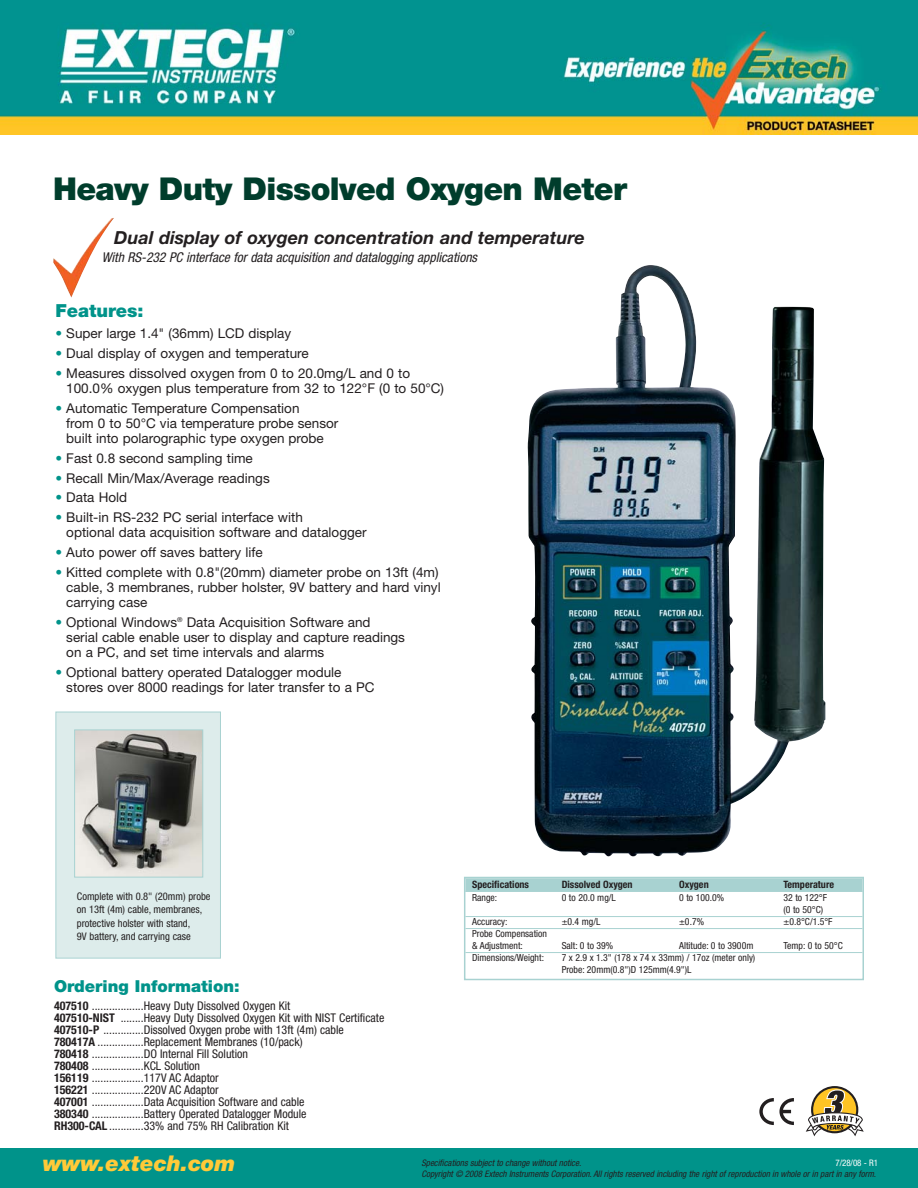
<style>
.page{position:relative;width:918px;height:1188px;background:#fff}
.page>*{position:absolute;margin:0;border:0;box-sizing:border-box;transform-origin:0 0}
.t1{font:900 31.5px "Helvetica Neue LT";letter-spacing:-.02em;color:#003d2c}
.t2{font:italic 900 21.75px "Helvetica Neue LT";color:#ffca38}
.t3{font:italic 700 18px "Helvetica Neue LT";color:#231f20}
.t4{font:900 18px "Helvetica Neue LT";color:#00938a}
.t5{font:900 16.5px "Helvetica Neue LT";color:#00938a}
.t6{font:13.5px/15px "Helvetica Neue LT";color:#231f20}
.t7{font:italic condensed 13.5px "Helvetica Neue LT";color:#231f20}
.t8{font:condensed 12px/12px "Helvetica Neue LT";color:#231f20}
.t9{font:condensed 10.5px/13.4px "Helvetica Neue LT";color:#231f20}
.t10{font:700 condensed 10.2px "Helvetica Neue LT";color:#231f20}
.t11{font:condensed 9.75px/12px "Helvetica Neue LT";color:#231f20}
.t12{font:italic condensed 9px "Helvetica Neue LT";color:#231f20}
.t13{font:condensed 9px "Helvetica Neue LT";color:#fff}
.s1{color:#00938a}
.s2{font-weight:700}
</style>
<div class="page">
<div style="left:56px;top:712px;width:164px;height:246px;background:#ddeceb"></div>
<div style="left:56px;top:712px;width:165px;height:246px;border:1px solid #a8d2d1"></div>
<div style="left:0;top:1148px;width:918px;height:40px;background:#00938a"></div>
<img style="left:53px;top:218px;width:61px;height:80px">
<img style="left:0;top:0;width:918px;height:135px">
<svg style="left:806px;top:1086px;width:58px;height:50px"></svg>
<svg style="left:759px;top:1098px;width:35px;height:27px"></svg>
<div style="left:464px;top:877px;width:400px;height:103px;border:2px solid #a8d2d1"></div>
<div style="left:465px;top:878px;width:397px;height:14px;background:#a8d2d1"></div>
<hr style="left:465px;top:916px;width:397px;height:1px;background:#a8d2d1">
<hr style="left:465px;top:928px;width:397px;height:1px;background:#a8d2d1">
<hr style="left:465px;top:952px;width:397px;height:1px;background:#a8d2d1">
<img style="left:528px;top:265px;width:297px;height:592px">
<img style="left:76px;top:732px;width:125px;height:143px">
<div style="left:74px;top:730px;width:129px;height:147px;border:1px solid #a8d2d1"></div>
<h1 class="t1" style="left:53px;top:177px;width:575px">Heavy Duty Dissolved Oxygen Meter</h1>
<h3 class="t3" style="left:114px;top:231px;width:472px">Dual display of oxygen concentration and temperature</h3>
<p class="t7" style="left:102px;top:252px;width:377px">With RS-232 PC interface for data acquisition and datalogging applications</p>
<h3 class="t4" style="left:55px;top:304px;width:90px">Features:</h3>
<p class="t6" style="left:55px;top:327px;width:237px"><span class="s1">•</span> Super large 1.4" (36mm) LCD display</p>
<p class="t6" style="left:55px;top:347px;width:255px"><span class="s1">•</span> Dual display of oxygen and temperature</p>
<p class="t6" style="left:66px;top:367px;width:379px;text-indent:-11px"><span class="s1">•</span> Measures dissolved oxygen from 0 to 20.0mg/L and 0 to<br>100.0% oxygen plus temperature from 32 to 122°F (0 to 50°C)</p>
<p class="t6" style="left:66px;top:402px;width:274px;text-indent:-11px"><span class="s1">•</span> Automatic Temperature Compensation<br>from 0 to 50°C via temperature probe sensor built into polarographic type oxygen probe</p>
<p class="t6" style="left:55px;top:452px;width:199px"><span class="s1">•</span> Fast 0.8 second sampling time</p>
<p class="t6" style="left:55px;top:472px;width:216px"><span class="s1">•</span> Recall Min/Max/Average readings</p>
<p class="t6" style="left:55px;top:492px;width:73px"><span class="s1">•</span> Data Hold</p>
<p class="t6" style="left:66px;top:511px;width:302px;text-indent:-11px"><span class="s1">•</span> Built-in RS-232 PC serial interface with<br>optional data acquisition software and datalogger</p>
<p class="t6" style="left:55px;top:546px;width:209px"><span class="s1">•</span> Auto power off saves battery life</p>
<p class="t6" style="left:66px;top:566px;width:376px;text-indent:-11px"><span class="s1">•</span> Kitted complete with 0.8"(20mm) diameter probe on 13ft (4m) cable, 3 membranes, rubber holster, 9V battery and hard vinyl carrying case</p>
<p class="t6" style="left:66px;top:616px;width:340px;text-indent:-11px"><span class="s1">•</span> Optional Windows<sup>®</sup> Data Acquisition Software and serial cable enable user to display and capture readings on a PC, and set time intervals and alarms</p>
<p class="t6" style="left:66px;top:666px;width:310px;text-indent:-11px"><span class="s1">•</span> Optional battery operated Datalogger module stores over 8000 readings for later transfer to a PC</p>
<p class="t9" style="left:77px;top:891px;width:135px">Complete with 0.8" (20mm) probe on 13ft (4m) cable, membranes, protective holster with stand,<br>9V battery, and carrying case</p>
<p class="t5" style="left:54px;top:980px;width:187px">Ordering Information:</p>
<p class="t8" style="left:54px;top:1000px;width:332px"><span class="s2">407510</span> ..................Heavy Duty Dissolved Oxygen Kit<br><span class="s2">407510-NIST</span> ........Heavy Duty Dissolved Oxygen Kit with NIST Certificate <span class="s2">407510-P</span> ..............Dissolved Oxygen probe with 13ft (4m) cable <span class="s2">780417A</span> ................Replacement Membranes (10/pack)<br><span class="s2">780418</span> ..................DO Internal Fill Solution<br><span class="s2">780408</span> ..................KCL Solution<br><span class="s2">156119</span> ..................117V AC Adaptor<br><span class="s2">156221</span> ..................220V AC Adaptor<br><span class="s2">407001</span> ..................Data Acquisition Software and cable<br><span class="s2">380340</span> ..................Battery Operated Datalogger Module<br><span class="s2">RH300-CAL</span> ............33% and 75% RH Calibration Kit</p>
<p class="t10" style="left:472px;top:880px;width:58px">Specifications</p>
<p class="t10" style="left:562px;top:880px;width:73px">Dissolved Oxygen</p>
<p class="t10" style="left:679px;top:880px;width:31px">Oxygen</p>
<p class="t10" style="left:783px;top:880px;width:52px">Temperature</p>
<p class="t11" style="left:472px;top:893px;width:27px">Range:</p>
<p class="t11" style="left:562px;top:893px;width:56px">0 to 20.0 mg/L</p>
<p class="t11" style="left:679px;top:893px;width:47px">0 to 100.0%</p>
<p class="t11" style="left:784px;top:893px;width:45px">32 to 122°F (0 to 50°C)</p>
<p class="t11" style="left:472px;top:917px;width:37px">Accuracy:</p>
<p class="t11" style="left:562px;top:917px;width:40px">±0.4 mg/L</p>
<p class="t11" style="left:679px;top:917px;width:26px">±0.7%</p>
<p class="t11" style="left:784px;top:917px;width:51px">±0.8°C/1.5°F</p>
<p class="t11" style="left:472px;top:929px;width:76px">Probe Compensation &amp; Adjustment:</p>
<p class="t11" style="left:562px;top:941px;width:53px">Salt: 0 to 39%</p>
<p class="t11" style="left:679px;top:941px;width:76px">Altitude: 0 to 3900m</p>
<p class="t11" style="left:784px;top:941px;width:61px">Temp: 0 to 50°C</p>
<p class="t11" style="left:472px;top:953px;width:73px">Dimensions/Weight:</p>
<p class="t11" style="left:562px;top:953px;width:195px">7 x 2.9 x 1.3" (178 x 74 x 33mm) / 17oz (meter only)<br>Probe: 20mm(0.8")D 125mm(4.9")L</p>
<h2 class="t2" style="left:43px;top:1156px;width:194px">www.extech.com</h2>
<p class="t12" style="left:421px;top:1160px;width:161px">Specifications subject to change without notice.</p>
<p class="t13" style="left:835px;top:1160px;width:44px">7/28/08 - R1</p>
<p class="t12" style="left:421px;top:1171px;width:456px">Copyright © 2008 Extech Instruments Corporation. All rights reserved including the right of reproduction in whole or in part in any form.</p>
</div>
